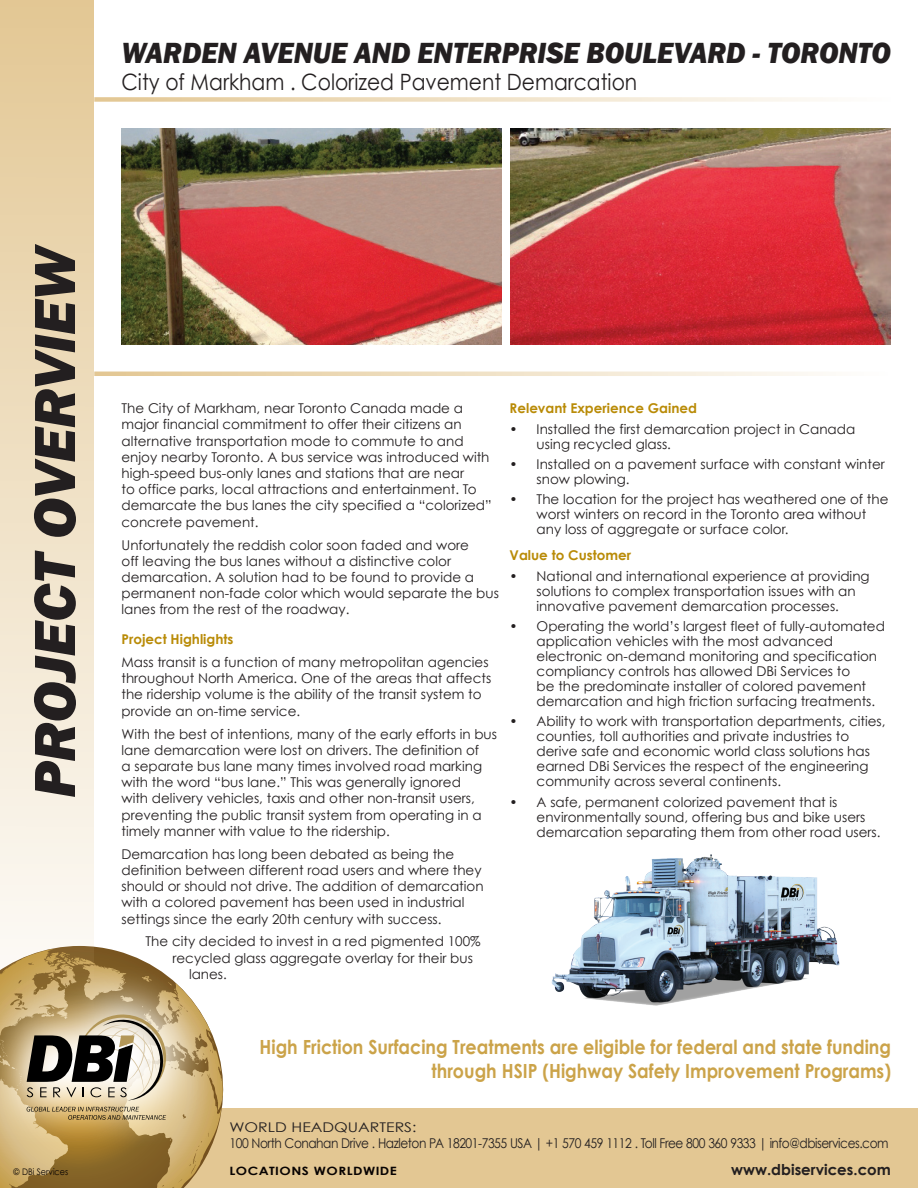
<style>
.page{position:relative;width:918px;height:1188px;background:#fff}
.page>*{position:absolute;margin:0;border:0;box-sizing:border-box;transform-origin:0 0}
.t1{font:italic 800 60px "Franklin Gothic";letter-spacing:-.01em;color:#231f20}
.t2{font:italic 800 30px "Franklin Gothic";color:#231f20;scale:.94 1}
.t3{font:22.5px "Century Gothic";color:#231f20;scale:.9 1}
.t4{font:700 19.5px/23.4px "Century Gothic";color:#cba349;text-align:right;scale:.9 1}
.t5{font:700 15px "Century Gothic";color:#231f20}
.t6{font:13.5px/16.2px "Century Gothic";color:#231f20}
.t7{font:13.5px "Century Gothic";letter-spacing:-.04em;color:#231f20;scale:.9 1}
.t8{font:700 13.5px "Century Gothic";color:#b98b07}
.t9{font:13.35px "Century Gothic";color:#231f20;scale:1.18 1}
.t10{font:700 11.55px "Century Gothic";letter-spacing:.035em;color:#080302;scale:1.18 1}
.t11{font:9px "Century Gothic";color:#080302;scale:.9 1}
</style>
<div class="page">
<div style="left:0;top:1108px;width:918px;height:80px;background:#e3c793"></div>
<svg style="left:0;top:946px;width:224px;height:242px"></svg>
<svg style="left:193px;top:1173px;width:3px;height:5px"></svg>
<svg style="left:0;top:1124px;width:216px;height:26px"></svg>
<svg style="left:0;top:949px;width:219px;height:175px"></svg>
<svg style="left:0;top:0;width:94px;height:1035px;background:#ebdabc"></svg>
<svg style="left:94px;top:97px;width:729px;height:5px;background:#f0e2c9"></svg>
<svg style="left:94px;top:372px;width:726px;height:4px;background:#efdfc3"></svg>
<img style="left:122px;top:129px;width:380px;height:216px">
<img style="left:511px;top:129px;width:380px;height:216px">
<img style="left:551px;top:854px;width:289px;height:152px">
<h2 class="t2" style="left:122px;top:33px;width:820px">WARDEN AVENUE AND ENTERPRISE BOULEVARD - TORONTO</h2>
<h3 class="t3" style="left:122px;top:68px;width:575px">City of Markham . Colorized Pavement Demarcation</h3>
<h1 class="t1" style="left:16px;top:798px;width:555px;rotate:-90deg">PROJECT OVERVIEW</h1>
<p class="t11" style="left:14px;top:1166px;width:62px">© DBi Services</p>
<p class="t6" style="left:122px;top:400px;width:372px">The City of Markham, near Toronto Canada made a major financial commitment to offer their citizens an alternative transportation mode to commute to and enjoy nearby Toronto. A bus service was introduced with high-speed bus-only lanes and stations that are near<br>to office parks, local attractions and entertainment. To demarcate the bus lanes the city specified a “colorized” concrete pavement.</p>
<p class="t6" style="left:122px;top:536px;width:379px">Unfortunately the reddish color soon faded and wore<br>off leaving the bus lanes without a distinctive color demarcation. A solution had to be found to provide a permanent non-fade color which would separate the bus lanes from the rest of the roadway.</p>
<p class="t8" style="left:122px;top:631px;width:114px">Project Highlights</p>
<p class="t6" style="left:122px;top:654px;width:371px">Mass transit is a function of many metropolitan agencies throughout North America. One of the areas that affects the ridership volume is the ability of the transit system to provide an on-time service.</p>
<p class="t6" style="left:122px;top:725px;width:377px">With the best of intentions, many of the early efforts in bus lane demarcation were lost on drivers. The definition of<br>a separate bus lane many times involved road marking with the word “bus lane.” This was generally ignored<br>with delivery vehicles, taxis and other non-transit users, preventing the public transit system from operating in a timely manner with value to the ridership.</p>
<p class="t6" style="left:122px;top:846px;width:364px">Demarcation has long been debated as being the definition between different road users and where they should or should not drive. The addition of demarcation with a colored pavement has been used in industrial settings since the early 20th century with success.</p>
<p class="t6" style="left:146px;top:933px;width:337px">The city decided to invest in a red pigmented 100%</p>
<p class="t6" style="left:173px;top:950px;width:302px">recycled glass aggregate overlay for their bus</p>
<p class="t6" style="left:189px;top:966px;width:39px">lanes.</p>
<p class="t8" style="left:510px;top:400px;width:189px">Relevant Experience Gained</p>
<p class="t6" style="left:537px;top:421px;width:320px;line-height:15px;text-indent:-27px">• Installed the first demarcation project in Canada using recycled glass.</p>
<p class="t6" style="left:537px;top:456px;width:350px;line-height:15px;text-indent:-27px">• Installed on a pavement surface with constant winter snow plowing.</p>
<p class="t6" style="left:537px;top:492px;width:353px;line-height:15px;text-indent:-27px">• The location for the project has weathered one of the worst winters on record in the Toronto area without any loss of aggregate or surface color.</p>
<p class="t8" style="left:510px;top:547px;width:123px">Value to Customer</p>
<p class="t6" style="left:537px;top:568px;width:335px;line-height:15px;text-indent:-27px">• National and international experience at providing solutions to complex transportation issues with an innovative pavement demarcation processes.</p>
<p class="t6" style="left:537px;top:618px;width:350px;line-height:15px;text-indent:-27px">• Operating the world’s largest fleet of fully-automated application vehicles with the most advanced electronic on-demand monitoring and specification compliancy controls has allowed DBi Services to<br>be the predominate installer of colored pavement demarcation and high friction surfacing treatments.</p>
<p class="t6" style="left:537px;top:714px;width:350px;line-height:15px;text-indent:-27px">• Ability to work with transportation departments, cities, counties, toll authorities and private industries to derive safe and economic world class solutions has earned DBi Services the respect of the engineering community across several continents.</p>
<p class="t6" style="left:537px;top:794px;width:345px;line-height:15px;text-indent:-27px">• A safe, permanent colorized pavement that is environmentally sound, offering bus and bike users demarcation separating them from other road users.</p>
<h3 class="t4" style="left:260px;top:1035px;width:703px">High Friction Surfacing Treatments are eligible for federal and state funding through HSIP (Highway Safety Improvement Programs)</h3>
<p class="t9" style="left:230px;top:1119px;width:160px">WORLD HEADQUARTERS:</p>
<p class="t7" style="left:230px;top:1135px;width:734px">100 North Conahan Drive . Hazleton PA 18201-7355 USA | +1 570 459 1112 . Toll Free 800 360 9333 | info@dbiservices.com</p>
<p class="t10" style="left:230px;top:1163px;width:143px">LOCATIONS WORLDWIDE</p>
<p class="t5" style="left:731px;top:1160px;width:161px">www.dbiservices.com</p>
</div>
